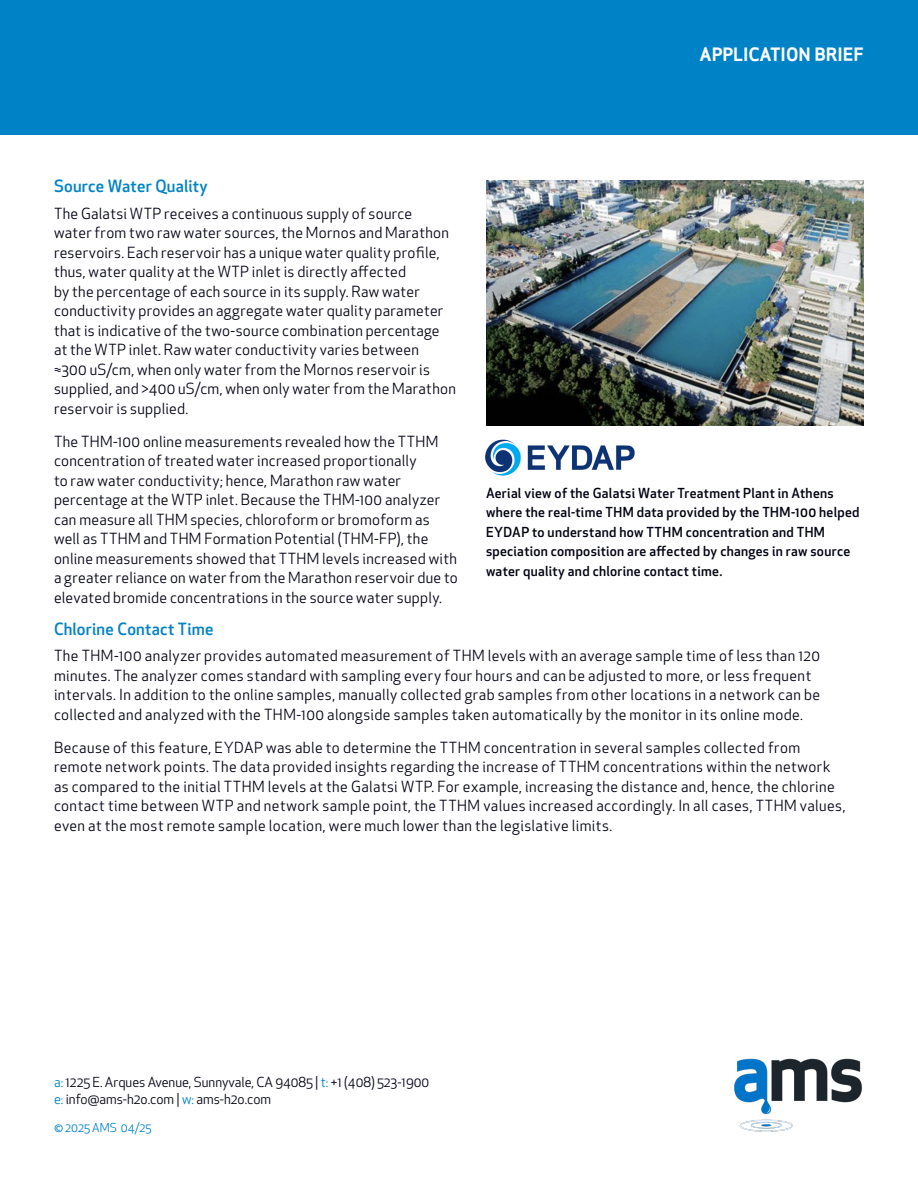
<style>
.page{position:relative;width:918px;height:1188px;background:#fff}
.page>*{position:absolute;margin:0;border:0;box-sizing:border-box;transform-origin:0 0}
.t1{font:700 18px "Apex Sans";color:#fff}
.t2{font:500 16.5px "Apex New";letter-spacing:.015em;color:#0082c6}
.t3{font:15px/19.5px "Apex New";letter-spacing:.025em;color:#000212}
.t4{font:500 13.5px/19.5px "Apex New";letter-spacing:.025em;color:#000212}
.t5{font:13.5px/16.5px "Apex New";color:#000212}
.Paragraph_Style14{font:12px "Apex New";color:#0082c6}
.s1{color:#0082c6}
</style>
<div class="page">
<div style="left:0;top:0;width:918px;height:135px;background:#0082c6"></div>
<img style="left:485px;top:439px;width:150px;height:37px">
<img style="left:486px;top:180px;width:378px;height:245px">
<img style="left:734px;top:1059px;width:128px;height:72px">
<p class="t1" style="left:699px;top:42px;width:166px">APPLICATION BRIEF</p>
<p class="t2" style="left:54px;top:175px;width:155px">Source Water Quality</p>
<p class="t3" style="left:54px;top:204px;width:403px">The Galatsi WTP receives a continuous supply of source<br>water from two raw water sources, the Mornos and Marathon reservoirs. Each reservoir has a unique water quality profile, thus, water quality at the WTP inlet is directly affected<br>by the percentage of each source in its supply. Raw water conductivity provides an aggregate water quality parameter that is indicative of the two-source combination percentage at the WTP inlet. Raw water conductivity varies between<br>≈300 uS/cm, when only water from the Mornos reservoir is supplied, and &gt;400 uS/cm, when only water from the Marathon reservoir is supplied.</p>
<p class="t3" style="left:54px;top:432px;width:405px">The THM-100 online measurements revealed how the TTHM concentration of treated water increased proportionally<br>to raw water conductivity; hence, Marathon raw water percentage at the WTP inlet. Because the THM-100 analyzer can measure all THM species, chloroform or bromoform as well as TTHM and THM Formation Potential (THM-FP), the online measurements showed that TTHM levels increased with a greater reliance on water from the Marathon reservoir due to elevated bromide concentrations in the source water supply.</p>
<p class="t4" style="left:486px;top:483px;width:375px">Aerial view of the Galatsi Water Treatment Plant in Athens where the real-time THM data provided by the THM-100 helped EYDAP to understand how TTHM concentration and THM speciation composition are affected by changes in raw source water quality and chlorine contact time.</p>
<p class="t2" style="left:54px;top:618px;width:161px">Chlorine Contact Time</p>
<p class="t3" style="left:54px;top:646px;width:768px">The THM-100 analyzer provides automated measurement of THM levels with an average sample time of less than 120 minutes. The analyzer comes standard with sampling every four hours and can be adjusted to more, or less frequent intervals. In addition to the online samples, manually collected grab samples from other locations in a network can be collected and analyzed with the THM-100 alongside samples taken automatically by the monitor in its online mode.</p>
<p class="t3" style="left:54px;top:738px;width:793px">Because of this feature, EYDAP was able to determine the TTHM concentration in several samples collected from remote network points. The data provided insights regarding the increase of TTHM concentrations within the network as compared to the initial TTHM levels at the Galatsi WTP. For example, increasing the distance and, hence, the chlorine contact time between WTP and network sample point, the TTHM values increased accordingly. In all cases, TTHM values, even at the most remote sample location, were much lower than the legislative limits.</p>
<p class="t5" style="left:54px;top:1074px;width:377px"><span class="s1">a:</span> 1225 E. Arques Avenue, Sunnyvale, CA 94085 | <span class="s1">t:</span> +1 (408) 523-1900 <span class="s1">e:</span> info@ams-h2o.com | <span class="s1">w:</span> ams-h2o.com</p>
<p class="Paragraph_Style14" style="left:54px;top:1120px;width:99px">© 2025 AMS 04/25</p>
</div>
